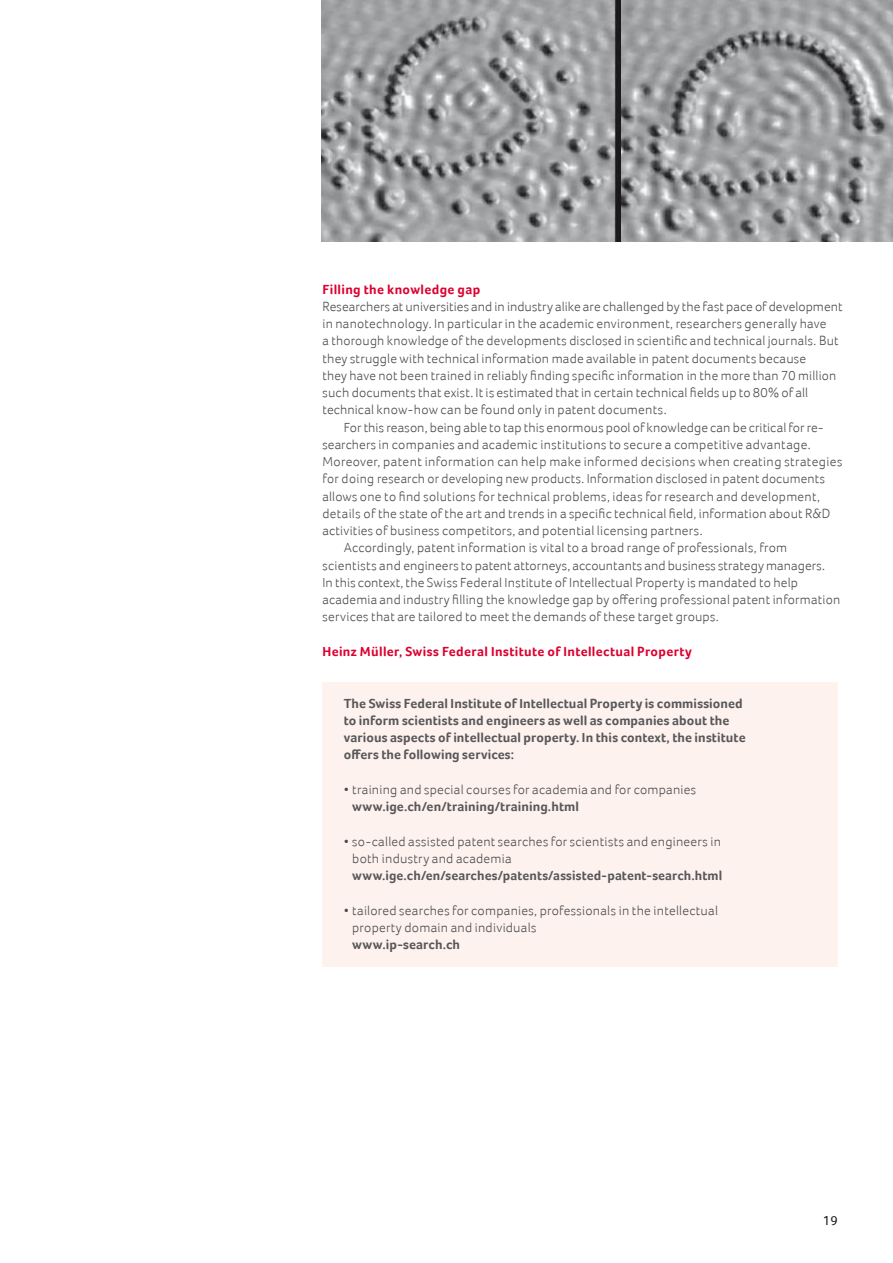
<style>
.page{position:relative;width:893px;height:1263px;background:#fff}
.page>*{position:absolute;margin:0;border:0;box-sizing:border-box;transform-origin:0 0}
.t1{font:300 13.5px/17.2px "Foco";letter-spacing:.015em;color:#4c4c4e}
.t2{font:700 13.5px/17.2px "Foco";letter-spacing:.005em;color:#58585a}
.t3{font:700 13.5px "Foco";letter-spacing:.025em;color:#dc002f}
.t4{font:13.5px "Foco";color:#1a171c}
</style>
<div class="page">
<div style="left:322px;top:682px;width:516px;height:284px;background:#fef2ee"></div>
<img style="left:620px;top:0;width:273px;height:241px">
<img style="left:322px;top:0;width:298px;height:241px">
<p class="t3" style="left:322px;top:281px;width:159px">Filling the knowledge gap</p>
<p class="t1" style="left:322px;top:298px;width:522px">Researchers at universities and in industry alike are challenged by the fast pace of development in nanotechnology. In particular in the academic environment, researchers generally have<br>a thorough knowledge of the developments disclosed in scientific and technical journals. But they struggle with technical information made available in patent documents because<br>they have not been trained in reliably finding specific information in the more than 70 million such documents that exist. It is estimated that in certain technical fields up to 80% of all technical know-how can be found only in patent documents.</p>
<p class="t1" style="left:344px;top:418px;width:482px">For this reason, being able to tap this enormous pool of knowledge can be critical for re-</p>
<p class="t1" style="left:322px;top:436px;width:490px">searchers in companies and academic institutions to secure a competitive advantage.</p>
<p class="t1" style="left:322px;top:453px;width:521px">Moreover, patent information can help make informed decisions when creating strategies</p>
<p class="t1" style="left:322px;top:470px;width:504px">for doing research or developing new products. Information disclosed in patent documents</p>
<p class="t1" style="left:322px;top:487px;width:499px">allows one to find solutions for technical problems, ideas for research and development,</p>
<p class="t1" style="left:322px;top:505px;width:509px">details of the state of the art and trends in a specific technical field, information about R&amp;D</p>
<p class="t1" style="left:322px;top:522px;width:382px">activities of business competitors, and potential licensing partners.</p>
<p class="t1" style="left:344px;top:539px;width:445px">Accordingly, patent information is vital to a broad range of professionals, from</p>
<p class="t1" style="left:322px;top:556px;width:504px">scientists and engineers to patent attorneys, accountants and business strategy managers.</p>
<p class="t1" style="left:322px;top:574px;width:477px">In this context, the Swiss Federal Institute of Intellectual Property is mandated to help</p>
<p class="t1" style="left:322px;top:591px;width:519px">academia and industry filling the knowledge gap by offering professional patent information</p>
<p class="t1" style="left:322px;top:608px;width:398px">services that are tailored to meet the demands of these target groups.</p>
<p class="t3" style="left:322px;top:643px;width:371px">Heinz Müller, Swiss Federal Institute of Intellectual Property</p>
<p class="t2" style="left:344px;top:694px;width:403px">The Swiss Federal Institute of Intellectual Property is commissioned to inform scientists and engineers as well as companies about the various aspects of intellectual property. In this context, the institute offers the following services:</p>
<p class="t1" style="left:344px;top:781px;width:354px">• training and special courses for academia and for companies</p>
<p class="t2" style="left:352px;top:798px;width:228px">www.ige.ch/en/training/training.html</p>
<p class="t1" style="left:352px;top:832px;width:370px;text-indent:-9px">• so-called assisted patent searches for scientists and engineers in both industry and academia</p>
<p class="t2" style="left:352px;top:867px;width:372px">www.ige.ch/en/searches/patents/assisted-patent-search.html</p>
<p class="t1" style="left:352px;top:901px;width:367px;text-indent:-9px">• tailored searches for companies, professionals in the intellectual property domain and individuals</p>
<p class="t2" style="left:352px;top:936px;width:109px">www.ip-search.ch</p>
<p class="t4" style="left:823px;top:1212px;width:16px">19</p>
</div>
